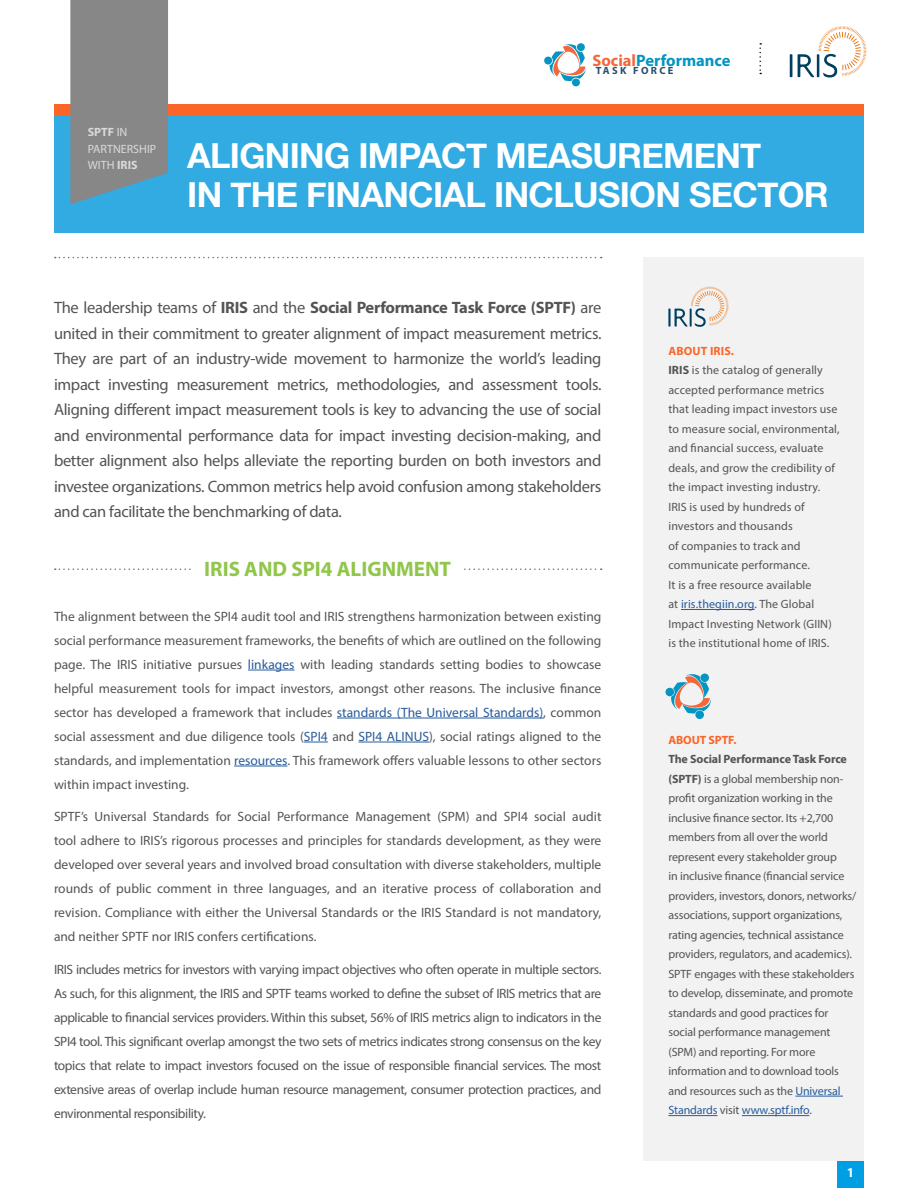
<style>
.page{position:relative;width:918px;height:1188px;background:#fff}
.page>*{position:absolute;margin:0;border:0;box-sizing:border-box;transform-origin:0 0}
.t1{font:700 34.5px/39px "Helvetica Neue";letter-spacing:-.02em;color:#fff}
.t2{font:700 21px "Myriad Pro";color:#90c649}
.t3{font:16.5px/25.5px "Myriad Pro";letter-spacing:-.02em;color:#555454;text-align:justify}
.t4{font:700 16.5px "Myriad Pro";color:#0495c2}
.t5{font:13.5px/24px "Myriad Pro";color:#555454;text-align:justify}
.t6{font:700 13.5px "Myriad Pro";color:#fff}
.t7{font:12px/19.5px "Myriad Pro";letter-spacing:-.01em;color:#555454}
.t8{font:12px/19.5px "Myriad Pro";letter-spacing:.01em;color:#555454}
.t9{font:12px/16.5px "Myriad Pro";color:#dadada}
.t10{font:700 12px "Myriad Pro";letter-spacing:-.01em;color:#fb6628}
.t11{font:700 10.5px "Myriad Pro";letter-spacing:.22em;color:#285170}
.s1{font-weight:700}
.s2{color:#f3673b}
.s3{color:#275b9b}
.s4{font-weight:700;color:#fb6628}
</style>
<div class="page">
<div style="left:837px;top:1153px;width:27px;height:35px;background:#009fe3"></div>
<svg style="left:55px;top:568px;width:547px;height:2px"></svg>
<svg style="left:55px;top:257px;width:547px;height:1px"></svg>
<div style="left:54px;top:104px;width:810px;height:129px;background:#31abe2"></div>
<div style="left:644px;top:257px;width:220px;height:903px;background:#f2f2f2"></div>
<div style="left:54px;top:104px;width:810px;height:11px;background:#fb6628"></div>
<svg style="left:70px;top:0;width:98px;height:204px"></svg>
<hr style="left:681px;top:609px;width:74px;height:1px;background:#275b9b">
<hr style="left:795px;top:1096px;width:48px;height:1px;background:#275b9b">
<hr style="left:668px;top:1115px;width:50px;height:1px;background:#275b9b">
<hr style="left:742px;top:1115px;width:67px;height:1px;background:#275b9b">
<svg style="left:671px;top:674px;width:40px;height:40px"></svg>
<div style="left:700px;top:673px;width:9px;height:9px;background:#0495c2;border-radius:50%"></div>
<div style="left:665px;top:688px;width:9px;height:8px;background:#0495c2;border-radius:50%"></div>
<div style="left:695px;top:711px;width:9px;height:8px;background:#0495c2;border-radius:50%"></div>
<div style="left:192px;top:559px;width:271px;height:24px;background:#fff"></div>
<hr style="left:248px;top:670px;width:47px;height:1px;background:#275b9b">
<hr style="left:337px;top:718px;width:206px;height:1px;background:#275b9b">
<svg style="left:304px;top:742px;width:24px;height:1px"></svg>
<hr style="left:359px;top:742px;width:70px;height:1px;background:#275b9b">
<hr style="left:234px;top:766px;width:54px;height:1px;background:#275b9b">
<svg style="left:544px;top:43px;width:42px;height:43px"></svg>
<svg style="left:759px;top:43px;width:2px;height:31px"></svg>
<svg style="left:790px;top:26px;width:76px;height:52px"></svg>
<svg style="left:668px;top:287px;width:61px;height:40px"></svg>
<p class="t9" style="left:88px;top:124px;width:70px"><span class="s1">SPTF</span> IN<br>PARTNERSHIP<br>WITH <span class="s1">IRIS</span></p>
<p class="t4" style="left:592px;top:50px;width:140px"><span class="s2">Social</span>Performance</p>
<p class="t11" style="left:596px;top:64px;width:79px">TASK FORCE</p>
<h1 class="t1" style="left:187px;top:138px;width:643px">ALIGNING IMPACT MEASUREMENT<br>IN THE FINANCIAL INCLUSION SECTOR</h1>
<p class="t3" style="left:54px;top:295px;width:549px">The leadership teams of <span class="s1">IRIS</span> and the <span class="s1">Social Performance Task Force (SPTF)</span> are united in their commitment to greater alignment of impact measurement metrics.<br>They are part of an industry-wide movement to harmonize the world’s leading impact investing measurement metrics, methodologies, and assessment tools.<br>Aligning different impact measurement tools is key to advancing the use of social and environmental performance data for impact investing decision-making, and better alignment also helps alleviate the reporting burden on both investors and investee organizations. Common metrics help avoid confusion among stakeholders and can facilitate the benchmarking of data.</p>
<h2 class="t2" style="left:204px;top:555px;width:248px">IRIS AND SPI4 ALIGNMENT</h2>
<p class="t5" style="left:54px;top:604px;width:549px">The alignment between the SPI4 audit tool and IRIS strengthens harmonization between existing social performance measurement frameworks, the benefits of which are outlined on the following page. The IRIS initiative pursues <span class="s3">linkages</span> with leading standards setting bodies to showcase helpful measurement tools for impact investors, amongst other reasons. The inclusive finance sector has developed a framework that includes <span class="s3">standards (The Universal Standards)</span>, common social assessment and due diligence tools (<span class="s3">SPI4</span> and <span class="s3">SPI4 ALINUS</span>), social ratings aligned to the standards, and implementation <span class="s3">resources</span>. This framework offers valuable lessons to other sectors within impact investing.</p>
<p class="t5" style="left:54px;top:804px;width:549px">SPTF’s Universal Standards for Social Performance Management (SPM) and SPI4 social audit tool adhere to IRIS’s rigorous processes and principles for standards development, as they were developed over several years and involved broad consultation with diverse stakeholders, multiple rounds of public comment in three languages, and an iterative process of collaboration and revision. Compliance with either the Universal Standards or the IRIS Standard is not mandatory, and neither SPTF nor IRIS confers certifications.</p>
<p class="t5" style="left:54px;top:957px;width:549px">IRIS includes metrics for investors with varying impact objectives who often operate in multiple sectors.<br>As such, for this alignment, the IRIS and SPTF teams worked to define the subset of IRIS metrics that are applicable to financial services providers. Within this subset, 56% of IRIS metrics align to indicators in the SPI4 tool. This significant overlap amongst the two sets of metrics indicates strong consensus on the key topics that relate to impact investors focused on the issue of responsible financial services. The most extensive areas of overlap include human resource management, consumer protection practices, and environmental responsibility.</p>
<p class="t8" style="left:668px;top:341px;width:173px"><span class="s4">ABOUT IRIS.<br></span><span class="s1">IRIS</span> is the catalog of generally accepted performance metrics that leading impact investors use to measure social, environmental, and financial success, evaluate deals, and grow the credibility of the impact investing industry.<br>IRIS is used by hundreds of investors and thousands<br>of companies to track and communicate performance.<br>It is a free resource available<br>at <span class="s3">iris.thegiin.org</span>. The Global<br>Impact Investing Network (GIIN) is the institutional home of IRIS.</p>
<p class="t10" style="left:668px;top:732px;width:70px">ABOUT SPTF.</p>
<p class="t7" style="left:668px;top:749px;width:189px"><span class="s1">The Social Performance Task Force (SPTF)</span> is a global membership non&shy;profit organization working in the inclusive finance sector. Its +2,700 members from all over the world represent every stakeholder group<br>in inclusive finance (financial service providers, investors, donors, networks/ associations, support organizations, rating agencies, technical assistance providers, regulators, and academics).<br>SPTF engages with these stakeholders to develop, disseminate, and promote standards and good practices for social performance management (SPM) and reporting. For more information and to download tools and resources such as the <span class="s3">Universal Standards</span> visit <span class="s3">www.sptf.info</span>.</p>
<p class="t6" style="left:847px;top:1163px;width:9px">1</p>
</div>
